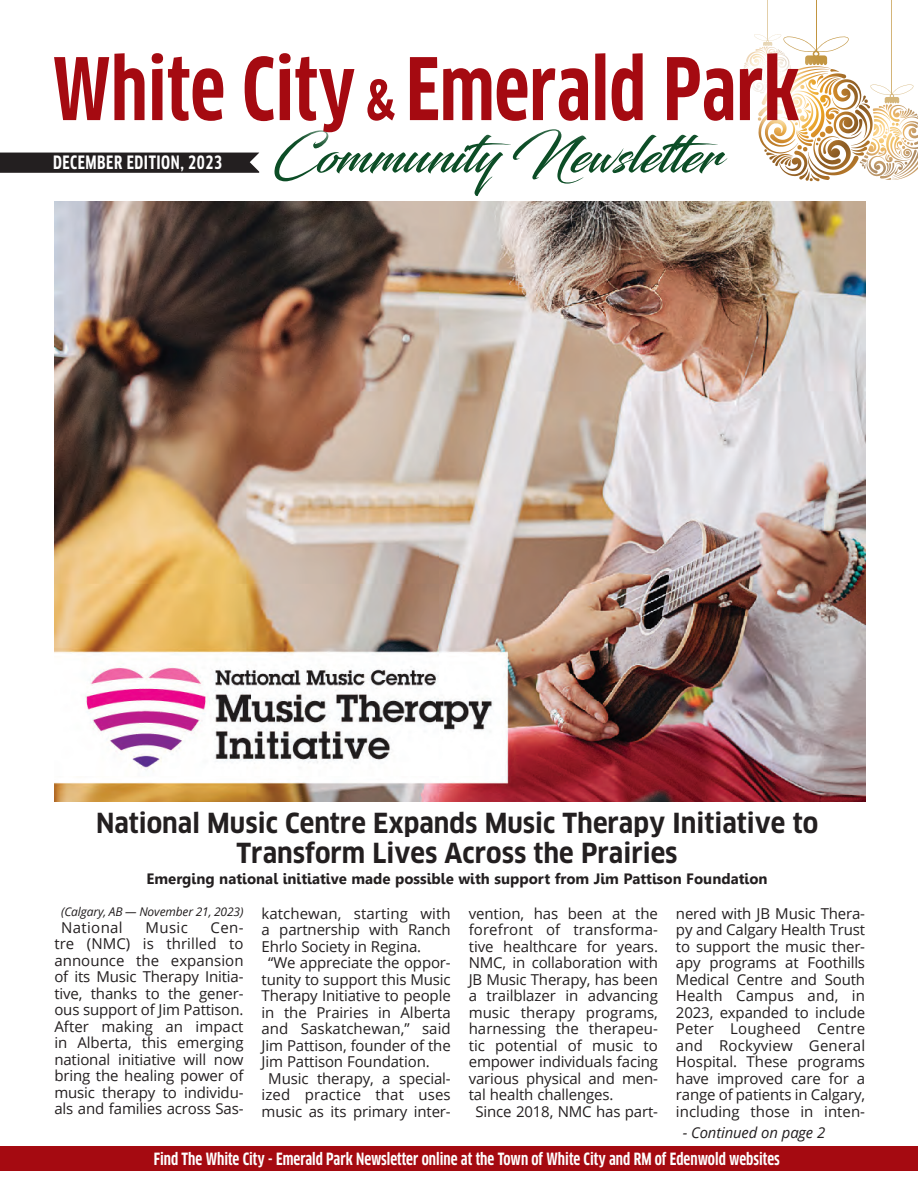
<style>
.page{position:relative;width:918px;height:1188px;background:#fff}
.page>*{position:absolute;margin:0;border:0;box-sizing:border-box;transform-origin:0 0}
.Body_Text{font:700 condensed 84px "Clan OT";color:#a50a11}
.Body_Text-2{font:51px "Blacksword";color:#0c4d26}
.Body_Text-3{font:700 27px/30px "Clan OT Narr";color:#231f20;text-align:center}
.t1{font:700 condensed 18px "Clan OT";letter-spacing:.03em;color:#fff}
.Body_Text-4{font:700 condensed 16.5px "Clan OT";color:#fff}
.Body_Text-5{font:15px/16.5px "Open Sans";letter-spacing:-.01em;color:#231f20;text-align:justify}
.Body_Text-6{font:700 15px "Leelawadee";color:#231f20}
.Body_Text-7{font:italic 15px "Open Sans";letter-spacing:-.01em;color:#231f20}
.Body_Text-8{font:15px "Open Sans";letter-spacing:.025em;color:#231f20}
.Body_Text-9{font:italic 12px "Open Sans";letter-spacing:-.01em;color:#231f20}
.s1{font-size:54px}
</style>
<div class="page">
<div style="left:0;top:1146px;width:918px;height:24px;background:#a50a11"></div>
<img style="left:54px;top:201px;width:811px;height:600px">
<svg style="left:0;top:153px;width:259px;height:20px;background:#292526"></svg>
<hr style="left:892px;top:0;width:1px;height:95px;background:#c29540">
<hr style="left:768px;top:0;width:1px;height:41px;background:#c29540">
<hr style="left:816px;top:0;width:1px;height:52px;background:#c29540">
<svg style="left:769px;top:34px;width:149px;height:148px"></svg>
<div style="left:29px;top:28px;width:794px;height:129px;background:#fff"></div>
<p class="Body_Text" style="left:53px;top:41px;width:748px">White City <span class="s1">&amp;</span> Emerald Park</p>
<p class="Body_Text-2" style="left:273px;top:125px;width:450px">Community Newsletter</p>
<p class="t1" style="left:53px;top:153px;width:170px">DECEMBER EDITION, 2023</p>
<p class="Body_Text-3" style="left:96px;top:808px;width:724px">National Music Centre Expands Music Therapy Initiative to<br>Transform Lives Across the Prairies</p>
<p class="Body_Text-6" style="left:147px;top:870px;width:623px">Emerging national initiative made possible with support from Jim Pattison Foundation</p>
<p class="Body_Text-9" style="left:61px;top:904px;width:184px">(Calgary, AB — November 21, 2023)</p>
<p class="Body_Text-8" style="left:61px;top:917px;width:63px">National</p>
<p class="Body_Text-5" style="left:146px;top:919px;width:44px">Music</p>
<p class="Body_Text-5" style="left:54px;top:919px;width:191px;text-indent:156px">Cen&shy;tre (NMC) is thrilled to announce the expansion of its Music Therapy Initia&shy;tive, thanks to the gener&shy;ous support of Jim Pattison.<br>After making an impact in Alberta, this emerging national initiative will now bring the healing power of music therapy to individu&shy;als and families across Sas-</p>
<p class="Body_Text-5" style="left:262px;top:905px;width:191px">katchewan, starting with a partnership with Ranch Ehrlo Society in Regina.</p>
<p class="Body_Text-5" style="left:262px;top:954px;width:191px;text-indent:7px">“We appreciate the oppor&shy;tunity to support this Music Therapy Initiative to people in the Prairies in Alberta and Saskatchewan,” said Jim Pattison, founder of the Jim Pattison Foundation.</p>
<p class="Body_Text-5" style="left:262px;top:1070px;width:191px;text-align:center">Music therapy, a special&shy;ized practice that uses music as its primary inter-</p>
<p class="Body_Text-5" style="left:469px;top:905px;width:191px">vention, has been at the forefront of transforma&shy;tive healthcare for years.<br>NMC, in collaboration with JB Music Therapy, has been a trailblazer in advancing music therapy programs, harnessing the therapeu&shy;tic potential of music to empower individuals facing various physical and men&shy;tal health challenges.</p>
<p class="Body_Text-5" style="left:476px;top:1103px;width:184px">Since 2018, NMC has part-</p>
<p class="Body_Text-5" style="left:676px;top:905px;width:191px">nered with JB Music Thera&shy;py and Calgary Health Trust to support the music ther&shy;apy programs at Foothills Medical Centre and South Health Campus and, in 2023, expanded to include Peter Lougheed Centre and Rockyview General Hospital. These programs have improved care for a range of patients in Calgary, including those in inten-</p>
<p class="Body_Text-7" style="left:683px;top:1122px;width:144px">- Continued on page 2</p>
<p class="Body_Text-4" style="left:154px;top:1150px;width:628px">Find The White City - Emerald Park Newsletter online at the Town of White City and RM of Edenwold websites</p>
</div>
